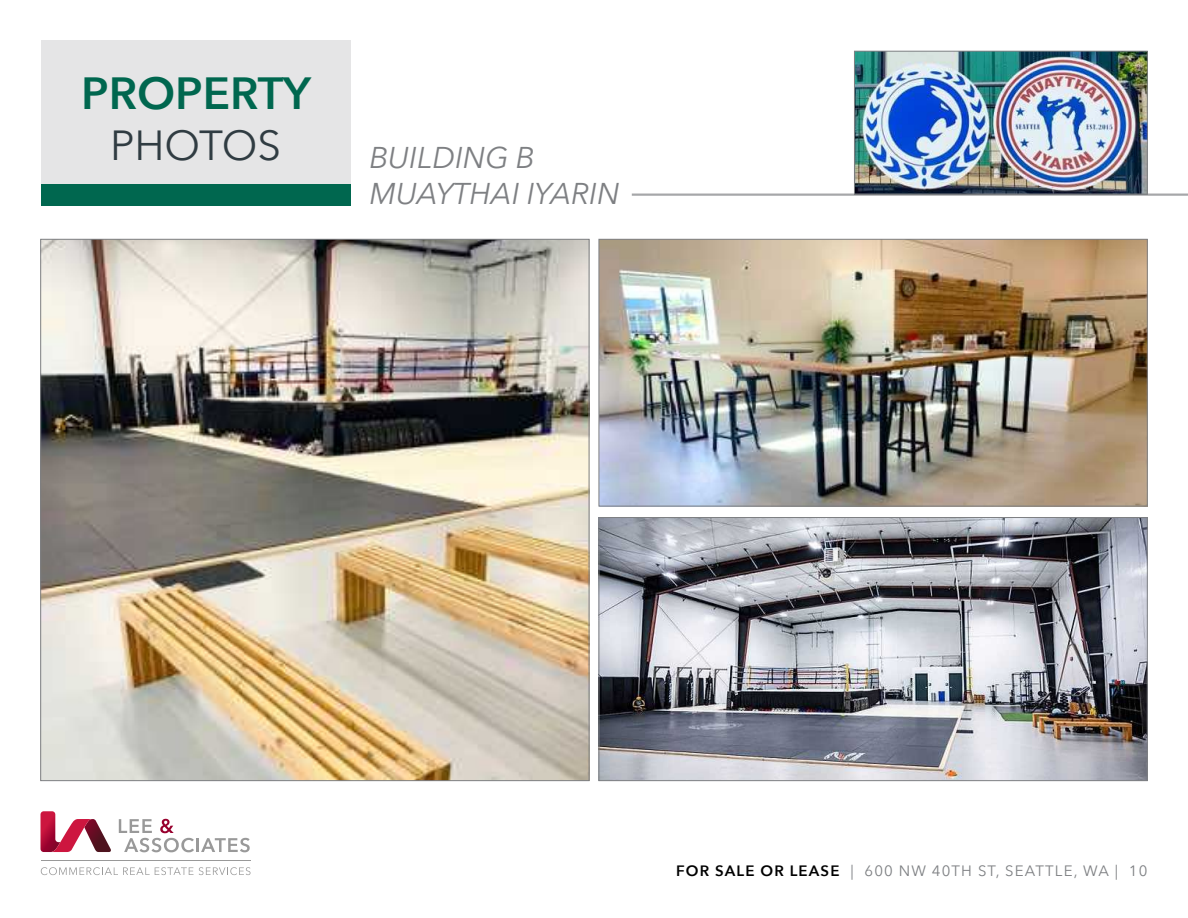
<style>
.page{position:relative;width:1188px;height:918px;background:#fff}
.page>*{position:absolute;margin:0;border:0;box-sizing:border-box;transform-origin:0 0}
.t1{font:600 45px "Avenir Next";color:#00674f}
.t2{font:42px "Avenir Next";color:#303c42}
.t3{font:italic 30px/36px "Avenir Next";color:#7e8083}
.t4{font:15px "Avenir Next";letter-spacing:.075em;color:#7e8083}
.s1{font-weight:600;color:#000}
</style>
<div class="page">
<svg style="left:119px;top:819px;width:75px;height:33px"></svg>
<hr style="left:196px;top:838px;width:3px;height:14px;background:#999">
<svg style="left:201px;top:838px;width:49px;height:14px"></svg>
<svg style="left:40px;top:811px;width:71px;height:41px"></svg>
<svg style="left:41px;top:867px;width:210px;height:8px"></svg>
<hr style="left:41px;top:861px;width:210px;height:1px;background:#999">
<div style="left:41px;top:40px;width:310px;height:155px;background:#e5e5e6"></div>
<div style="left:41px;top:184px;width:310px;height:21px;background:#00674f"></div>
<img style="left:42px;top:241px;width:545px;height:538px">
<img style="left:601px;top:241px;width:545px;height:263px">
<div style="left:599px;top:239px;width:549px;height:267px;border:1px solid #7e8083"></div>
<img style="left:856px;top:53px;width:290px;height:140px">
<div style="left:854px;top:51px;width:294px;height:144px;border:1px solid #7e8083"></div>
<img style="left:601px;top:519px;width:545px;height:260px">
<div style="left:599px;top:517px;width:549px;height:264px;border:1px solid #7e8083"></div>
<hr style="left:632px;top:194px;width:556px;height:2px;background:#7e8083">
<h1 class="t1" style="left:81px;top:55px;width:231px">PROPERTY</h1>
<h2 class="t2" style="left:110px;top:110px;width:173px">PHOTOS</h2>
<h3 class="t3" style="left:369px;top:138px;width:252px">BUILDING B<br>MUAYTHAI IYARIN</h3>
<p class="t4" style="left:676px;top:858px;width:473px"><span class="s1">FOR SALE OR LEASE</span> | 600 NW 40TH ST, SEATTLE, WA | 10</p>
</div>
